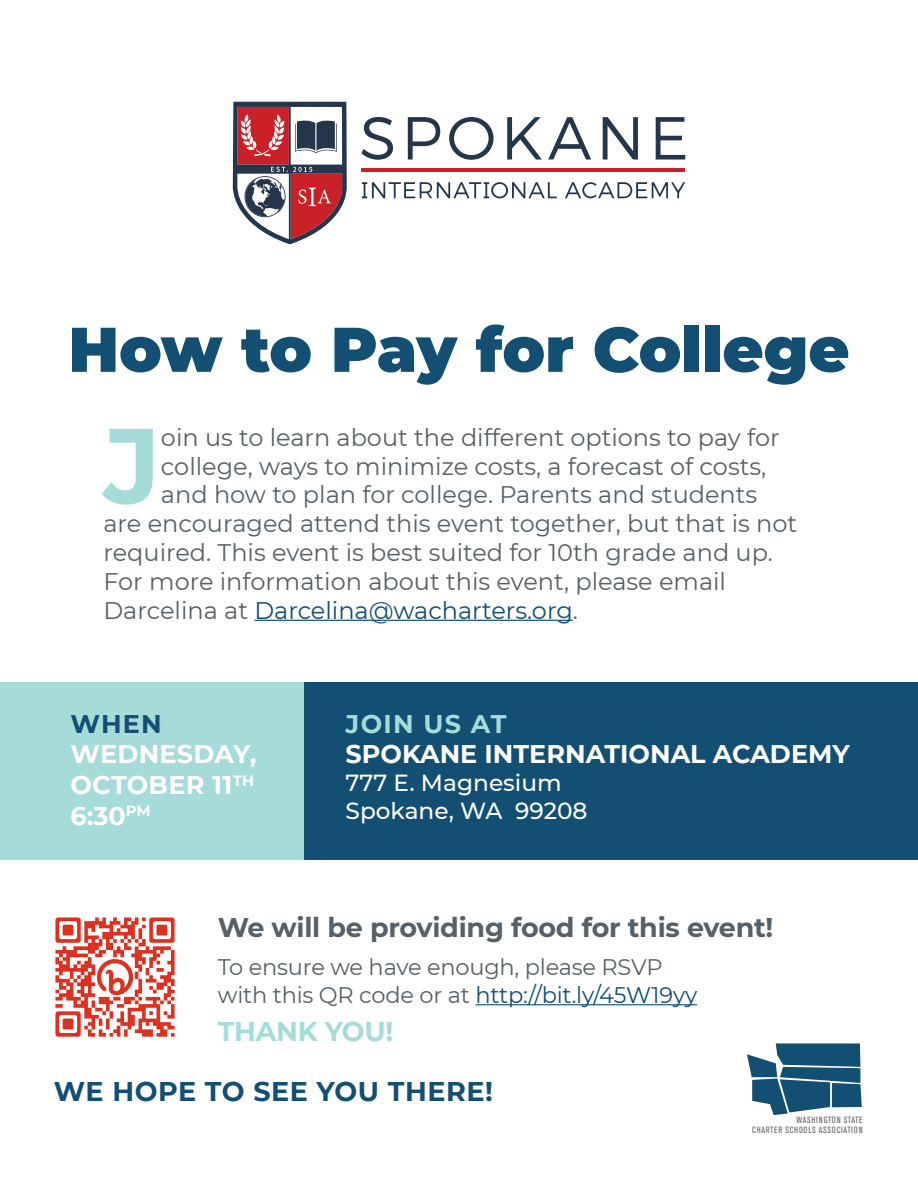
<style>
.page{position:relative;width:918px;height:1188px;background:#fff}
.page>*{position:absolute;margin:0;border:0;box-sizing:border-box;transform-origin:0 0}
.t1{font:700 106.35px "Montserrat";color:#a5dbd9}
.t2{font:900 63px "Montserrat";color:#124f72}
.t3{font:700 27px "Montserrat";letter-spacing:-.01em;color:#576066}
.t4{font:700 27px "Montserrat";letter-spacing:.02em;color:#124f72}
.t5{font:700 27px "Montserrat";letter-spacing:-.01em;color:#a5dbd9}
.t6{font:700 25.5px/30.6px "Montserrat";color:#fff;text-align:justify}
.t7{font:700 25.5px "Montserrat";letter-spacing:.05em;color:#a5dbd9}
.t8{font:700 25.5px "Montserrat";color:#124f72}
.t9{font:24px "Montserrat";color:#576066}
.t10{font:24px "Montserrat";color:#124f72}
.t11{font:500 23.25px/27.9px "Montserrat";color:#fff}
.t12{font:22.5px/28.5px "Montserrat";letter-spacing:-.01em;color:#576066}
.t13{font:condensed 9px "Akzidenz Grotesk BE";letter-spacing:.08em;color:#636466}
.s1{color:#576066}
.s2{color:#124f72}
</style>
<div class="page">
<div style="left:0;top:682px;width:304px;height:178px;background:#a5dbd9"></div>
<div style="left:304px;top:682px;width:614px;height:178px;background:#124f72"></div>
<svg style="left:747px;top:1043px;width:115px;height:72px"></svg>
<svg style="left:361px;top:117px;width:32px;height:43px"></svg>
<svg style="left:408px;top:117px;width:32px;height:43px"></svg>
<svg style="left:449px;top:117px;width:45px;height:43px"></svg>
<svg style="left:507px;top:117px;width:35px;height:43px"></svg>
<svg style="left:548px;top:117px;width:43px;height:43px"></svg>
<svg style="left:603px;top:117px;width:35px;height:43px"></svg>
<svg style="left:656px;top:117px;width:29px;height:43px"></svg>
<svg style="left:362px;top:182px;width:195px;height:16px"></svg>
<svg style="left:565px;top:182px;width:120px;height:16px"></svg>
<hr style="left:362px;top:169px;width:323px;height:3px;background:#c92127">
<svg style="left:233px;top:102px;width:114px;height:142px"></svg>
<hr style="left:254px;top:620px;width:319px;height:1px;background:#124f72">
<hr style="left:475px;top:1004px;width:222px;height:1px;background:#124f72">
<img style="left:55px;top:917px;width:120px;height:120px">
<h2 class="t2" style="left:68px;top:302px;width:783px">How to Pay for College</h2>
<h1 class="t1" style="left:103px;top:389px;width:59px">J</h1>
<p class="t9" style="left:161px;top:421px;width:620px">oin us to learn about the different options to pay for</p>
<p class="t9" style="left:161px;top:449px;width:607px">college, ways to minimize costs, a forecast of costs,</p>
<p class="t9" style="left:161px;top:478px;width:598px">and how to plan for college. Parents and students</p>
<p class="t9" style="left:103px;top:507px;width:695px">are encouraged attend this event together, but that is not</p>
<p class="t9" style="left:103px;top:536px;width:671px">required. This event is best suited for 10th grade and up.</p>
<p class="t9" style="left:103px;top:565px;width:624px">For more information about this event, please email</p>
<p class="t10" style="left:103px;top:593px;width:476px"><span class="s1">Darcelina at</span> Darcelina@wacharters.org<span class="s1">.</span></p>
<p class="t8" style="left:70px;top:705px;width:93px">WHEN</p>
<p class="t6" style="left:70px;top:738px;width:187px">WEDNESDAY, OCTOBER 11<sup>TH </sup>6:30<sup>PM</sup></p>
<p class="t7" style="left:346px;top:705px;width:162px">JOIN US AT</p>
<p class="t6" style="left:346px;top:738px;width:506px">SPOKANE INTERNATIONAL ACADEMY</p>
<p class="t11" style="left:346px;top:768px;width:243px">777 E. Magnesium<br>Spokane, WA 99208</p>
<p class="t3" style="left:218px;top:908px;width:557px">We will be providing food for this event!</p>
<p class="t12" style="left:218px;top:952px;width:481px">To ensure we have enough, please RSVP with this QR code or at <span class="s2">http://bit.ly/45W19yy</span></p>
<p class="t5" style="left:218px;top:1012px;width:177px">THANK YOU!</p>
<p class="t4" style="left:54px;top:1072px;width:441px">WE HOPE TO SEE YOU THERE!</p>
<p class="t13" style="left:796px;top:1115px;width:68px">WASHINGTON STATE</p>
<p class="t13" style="left:752px;top:1124px;width:112px">CHARTER SCHOOLS ASSOCIATION</p>
</div>
